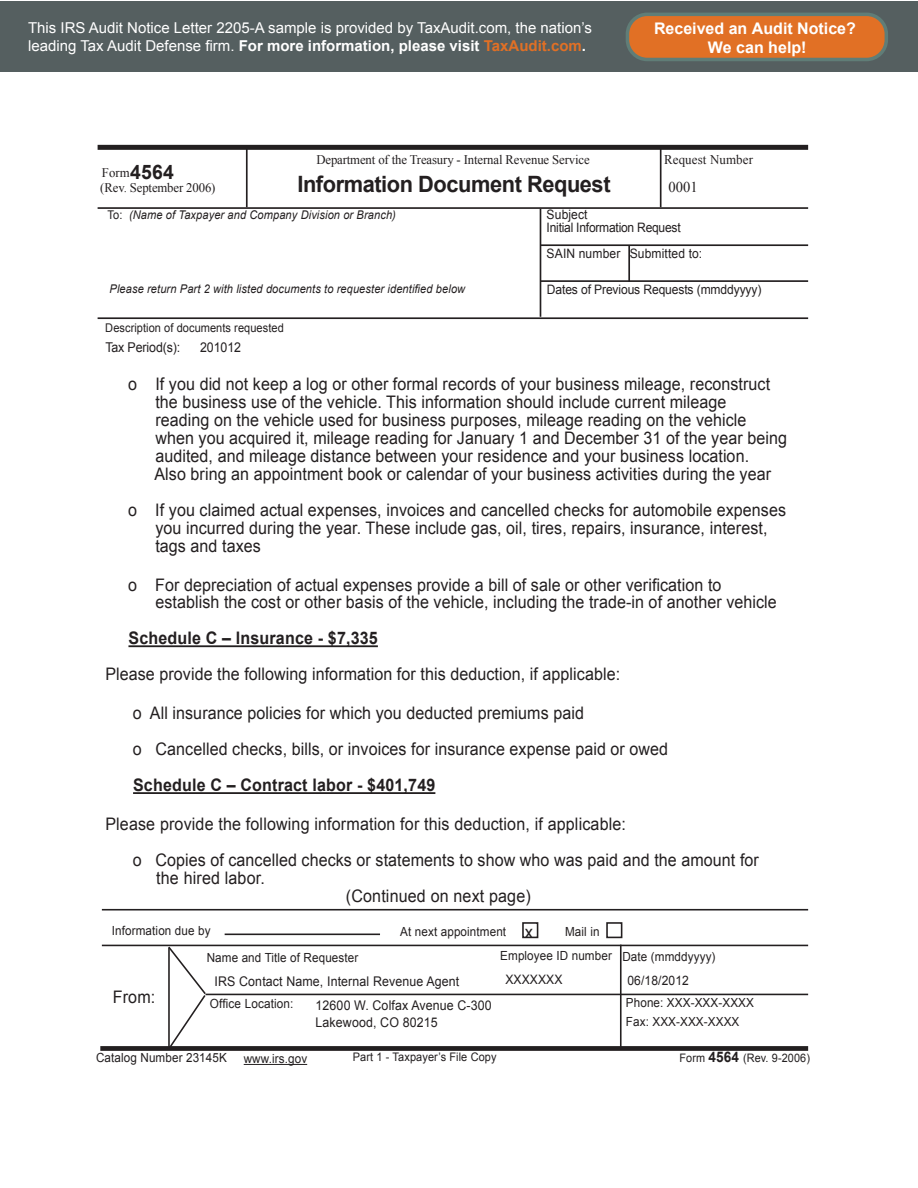
<style>
.page{position:relative;width:918px;height:1188px;background:#fff}
.page>*{position:absolute;margin:0;border:0;box-sizing:border-box;transform-origin:0 0}
.t1{font:700 22.5px "Arial";letter-spacing:-.02em;color:#231f20}
.t2{font:700 19.95px "Arial";color:#231f20}
.t3{font:17.25px "Arial";letter-spacing:.005em;color:#231f20;scale:.93 1}
.t4{font:700 17.25px "Arial";letter-spacing:.01em;color:#231f20;scale:.93 1}
.t5{font:17.25px "Arial";letter-spacing:.005em;color:#231f20;scale:.95 1}
.t6{font:700 16.05px/19.2px "Arial";color:#fff;text-align:center}
.t7{font:15px/18px "Arial";color:#fff}
.t8{font:15px "Times New Roman";color:#231f20}
.t9{font:13.5px "Arial";letter-spacing:-.01em;color:#231f20;scale:.92 1}
.t10{font:13.35px "Arial";letter-spacing:.01em;color:#231f20;scale:.93 1}
.t11{font:13.35px "Times New Roman";letter-spacing:.01em;color:#231f20}
.t12{font:13.2px "Times New Roman";letter-spacing:-.01em;color:#231f20}
.t13{font:13.05px "Arial";letter-spacing:-.01em;color:#231f20;scale:.93 1}
.t14{font:13.05px "Arial";letter-spacing:.01em;color:#231f20;scale:.93 1}
.t15{font:12.6px "Arial";letter-spacing:.01em;color:#231f20;scale:.93 1}
.t16{font:italic 12px "Arial";letter-spacing:.01em;color:#231f20;scale:.92 1}
.t17{font:12px "Arial";letter-spacing:.005em;color:#231f20;scale:.92 1}
.t18{font:11.85px "Arial";letter-spacing:.01em;color:#231f20;scale:.93 1}
.t19{font:11.7px "Arial";letter-spacing:.01em;color:#231f20;scale:.93 1}
.s1{font-weight:700}
.s2{font-weight:700;color:#e17025}
.s3{font-style:normal}
.s4{font-weight:700;font-size:14.55px}
</style>
<div class="page">
<hr style="left:102px;top:945px;width:706px;height:1px;background:#231f20">
<div style="left:100px;top:1046px;width:708px;height:5px;background:#231f20"></div>
<hr style="left:206px;top:994px;width:602px;height:1px;background:#231f20">
<hr style="left:620px;top:945px;width:2px;height:104px;background:#231f20">
<svg style="left:167px;top:946px;width:40px;height:105px"></svg>
<hr style="left:225px;top:934px;width:155px;height:1px;background:#231f20">
<div style="left:522px;top:922px;width:16px;height:16px;border:2px solid #231f20"></div>
<div style="left:606px;top:922px;width:16px;height:16px;border:2px solid #231f20"></div>
<hr style="left:244px;top:1064px;width:63px;height:1px;background:#231f20">
<hr style="left:102px;top:909px;width:706px;height:2px;background:#231f20">
<hr style="left:128px;top:645px;width:250px;height:2px;background:#231f20">
<hr style="left:133px;top:792px;width:302px;height:2px;background:#231f20">
<hr style="left:246px;top:149px;width:2px;height:58px;background:#231f20">
<div style="left:98px;top:145px;width:710px;height:5px;background:#231f20"></div>
<hr style="left:98px;top:207px;width:710px;height:2px;background:#231f20">
<hr style="left:540px;top:244px;width:268px;height:2px;background:#231f20">
<hr style="left:540px;top:209px;width:1px;height:108px;background:#231f20">
<hr style="left:98px;top:317px;width:710px;height:2px;background:#231f20">
<hr style="left:660px;top:147px;width:2px;height:60px;background:#231f20">
<hr style="left:628px;top:246px;width:2px;height:36px;background:#231f20">
<hr style="left:540px;top:280px;width:268px;height:2px;background:#231f20">
<div style="left:0;top:2px;width:918px;height:70px;background:#555f60"></div>
<div style="left:627px;top:14px;width:259px;height:45px;background:#e17025;border-radius:20px"></div>
<div style="left:626px;top:13px;width:262px;height:48px;border:4px solid #607d77;border-radius:20px"></div>
<p class="t7" style="left:28px;top:19px;width:565px">This IRS Audit Notice Letter 2205-A sample is provided by TaxAudit.com, the nation’s leading Tax Audit Defense firm. <span class="s1">For more information, please visit</span> <span class="s2">TaxAudit.com</span><span class="s1">.</span></p>
<p class="t6" style="left:654px;top:18px;width:203px">Received an Audit Notice?<br>We can help!</p>
<p class="t11" style="left:664px;top:151px;width:90px">Request Number</p>
<p class="t12" style="left:316px;top:151px;width:275px">Department of the Treasury - Internal Revenue Service</p>
<p class="t1" style="left:297px;top:169px;width:315px">Information Document Request</p>
<p class="t12" style="left:102px;top:164px;width:29px">Form</p>
<p class="t2" style="left:130px;top:158px;width:45px">4564</p>
<p class="t12" style="left:100px;top:179px;width:117px">(Rev. September 2006)</p>
<p class="t16" style="left:108px;top:207px;width:315px"><span class="s3">To:</span> (Name of Taxpayer and Company Division or Branch)</p>
<p class="t8" style="left:668px;top:177px;width:31px">0001</p>
<p class="t14" style="left:547px;top:206px;width:46px">Subject</p>
<p class="t13" style="left:547px;top:218px;width:146px">Initial Information Request</p>
<p class="t14" style="left:547px;top:244px;width:81px">SAIN number</p>
<p class="t14" style="left:630px;top:244px;width:80px">Submitted to:</p>
<p class="t13" style="left:547px;top:280px;width:232px">Dates of Previous Requests (mmddyyyy)</p>
<p class="t16" style="left:110px;top:281px;width:388px">Please return Part 2 with listed documents to requester identified below</p>
<p class="t17" style="left:105px;top:320px;width:196px">Description of documents requested</p>
<p class="t9" style="left:105px;top:338px;width:83px">Tax Period(s):</p>
<p class="t9" style="left:200px;top:338px;width:46px">201012</p>
<p class="t3" style="left:128px;top:372px;width:692px">o If you did not keep a log or other formal records of your business mileage, reconstruct</p>
<p class="t3" style="left:155px;top:390px;width:616px">the business use of the vehicle. This information should include current mileage</p>
<p class="t3" style="left:155px;top:408px;width:637px">reading on the vehicle used for business purposes, mileage reading on the vehicle</p>
<p class="t3" style="left:155px;top:426px;width:681px">when you acquired it, mileage reading for January 1 and December 31 of the year being</p>
<p class="t3" style="left:155px;top:444px;width:640px">audited, and mileage distance between your residence and your business location.</p>
<p class="t3" style="left:154px;top:462px;width:664px">Also bring an appointment book or calendar of your business activities during the year</p>
<p class="t3" style="left:128px;top:498px;width:709px">o If you claimed actual expenses, invoices and cancelled checks for automobile expenses</p>
<p class="t3" style="left:155px;top:516px;width:660px">you incurred during the year. These include gas, oil, tires, repairs, insurance, interest,</p>
<p class="t3" style="left:155px;top:534px;width:115px">tags and taxes</p>
<p class="t3" style="left:128px;top:573px;width:640px">o For depreciation of actual expenses provide a bill of sale or other verification to</p>
<p class="t3" style="left:155px;top:591px;width:670px">establish the cost or other basis of the vehicle, including the trade-in of another vehicle</p>
<p class="t4" style="left:128px;top:627px;width:270px">Schedule C – lnsurance - $7,335</p>
<p class="t3" style="left:105px;top:663px;width:555px">Please provide the following information for this deduction, if applicable:</p>
<p class="t3" style="left:133px;top:702px;width:487px">o All insurance policies for which you deducted premiums paid</p>
<p class="t3" style="left:133px;top:738px;width:577px">o Cancelled checks, bills, or invoices for insurance expense paid or owed</p>
<p class="t4" style="left:133px;top:774px;width:327px">Schedule C – Contract labor - $401,749</p>
<p class="t3" style="left:105px;top:813px;width:561px">Please provide the following information for this deduction, if applicable:</p>
<p class="t3" style="left:133px;top:849px;width:675px">o Copies of cancelled checks or statements to show who was paid and the amount for</p>
<p class="t3" style="left:156px;top:867px;width:118px">the hired labor.</p>
<p class="t3" style="left:346px;top:885px;width:200px">(Continued on next page)</p>
<p class="t15" style="left:112px;top:922px;width:108px">Information due by</p>
<p class="t15" style="left:400px;top:924px;width:115px">At next appointment</p>
<p class="t5" style="left:525px;top:920px;width:10px">x</p>
<p class="t15" style="left:565px;top:924px;width:39px">Mail in</p>
<p class="t15" style="left:207px;top:949px;width:165px">Name and Title of Requester</p>
<p class="t15" style="left:500px;top:948px;width:122px">Employee ID number</p>
<p class="t15" style="left:622px;top:948px;width:102px">Date (mmddyyyy)</p>
<p class="t10" style="left:215px;top:973px;width:265px">IRS Contact Name, Internal Revenue Agent</p>
<p class="t14" style="left:505px;top:971px;width:63px">XXXXXXX</p>
<p class="t13" style="left:627px;top:971px;width:68px">06/18/2012</p>
<p class="t10" style="left:316px;top:997px;width:191px">12600 W. Colfax Avenue C-300</p>
<p class="t10" style="left:316px;top:1014px;width:133px">Lakewood, CO 80215</p>
<p class="t3" style="left:113px;top:986px;width:47px">From:</p>
<p class="t15" style="left:210px;top:995px;width:91px">Office Location:</p>
<p class="t15" style="left:626px;top:994px;width:139px">Phone: XXX-XXX-XXXX</p>
<p class="t15" style="left:626px;top:1013px;width:124px">Fax: XXX-XXX-XXXX</p>
<p class="t15" style="left:96px;top:1049px;width:142px">Catalog Number 23145K</p>
<p class="t15" style="left:244px;top:1050px;width:70px">www.irs.gov</p>
<p class="t18" style="left:353px;top:1049px;width:156px">Part 1 - Taxpayer’s File Copy</p>
<p class="t19" style="left:679px;top:1050px;width:142px">Form <span class="s4">4564</span> (Rev. 9-2006)</p>
</div>
